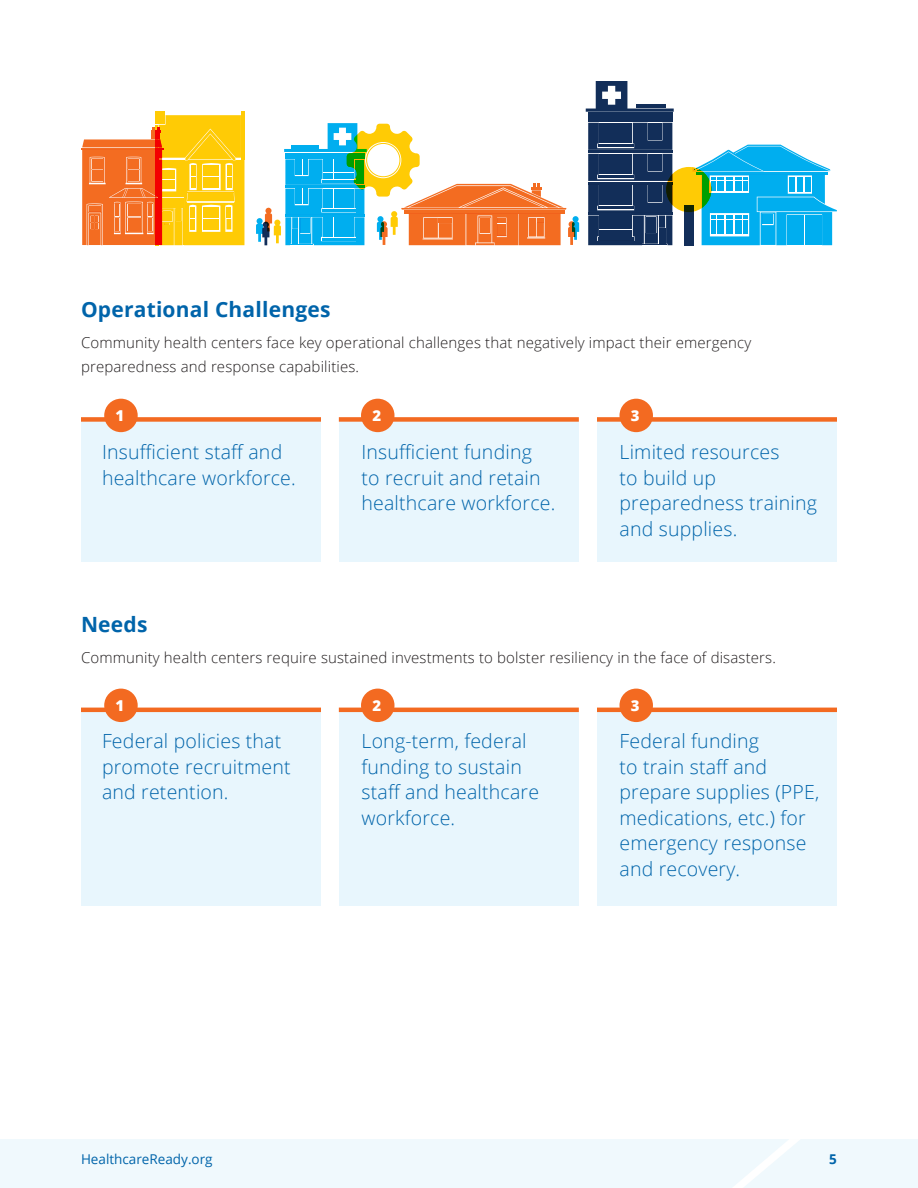
<style>
.page{position:relative;width:918px;height:1188px;background:#fff}
.page>*{position:absolute;margin:0;border:0;box-sizing:border-box;transform-origin:0 0}
.H22{font:700 21px "Open Sans";letter-spacing:.01em;color:#0064aa}
.H22-2{font:300 19.5px/25.5px "Open Sans";letter-spacing:.01em;color:#0064aa}
.Body{font:300 15px/24px "Open Sans";letter-spacing:.01em;color:#231f20}
.Body-2{font:800 15px "Open Sans";color:#fff}
.t1{font:13.5px "Open Sans";color:#0064aa}
.t2{font:700 13.5px "Open Sans";color:#0064aa}
</style>
<div class="page">
<div style="left:0;top:1139px;width:918px;height:49px;background:#f0f9fd"></div>
<svg style="left:733px;top:1139px;width:67px;height:49px"></svg>
<div style="left:81px;top:422px;width:240px;height:140px;background:#e8f6fd"></div>
<hr style="left:81px;top:148px;width:83px;height:1px;background:#f36c21">
<hr style="left:241px;top:112px;width:3px;height:48px;background:#ffcb05">
<div style="left:156px;top:111px;width:9px;height:13px;background:#ffcb05"></div>
<svg style="left:82px;top:115px;width:163px;height:130px"></svg>
<div style="left:684px;top:205px;width:9px;height:40px;background:#122e59"></div>
<div style="left:666px;top:167px;width:45px;height:45px;background:#ffcb05;border-radius:50%"></div>
<hr style="left:588px;top:120px;width:84px;height:2px;background:#122e59">
<svg style="left:588px;top:123px;width:84px;height:122px"></svg>
<div style="left:600px;top:185px;width:21px;height:14px;background:#122e59"></div>
<div style="left:622px;top:185px;width:10px;height:14px;background:#122e59"></div>
<div style="left:622px;top:200px;width:10px;height:5px;background:#122e59"></div>
<hr style="left:588px;top:182px;width:84px;height:2px;background:#122e59">
<hr style="left:588px;top:213px;width:84px;height:2px;background:#122e59">
<div style="left:588px;top:112px;width:84px;height:7px;background:#122e59"></div>
<svg style="left:586px;top:81px;width:88px;height:31px"></svg>
<svg style="left:693px;top:145px;width:144px;height:100px"></svg>
<div style="left:805px;top:215px;width:16px;height:30px;background:#00aeef"></div>
<svg style="left:256px;top:123px;width:323px;height:122px"></svg>
<div style="left:81px;top:712px;width:240px;height:194px;background:#e8f6fd"></div>
<div style="left:339px;top:422px;width:240px;height:140px;background:#e8f6fd"></div>
<div style="left:339px;top:712px;width:240px;height:194px;background:#e8f6fd"></div>
<div style="left:597px;top:422px;width:240px;height:140px;background:#e8f6fd"></div>
<div style="left:597px;top:712px;width:240px;height:194px;background:#e8f6fd"></div>
<div style="left:81px;top:417px;width:240px;height:5px;background:#f36a21"></div>
<hr style="left:81px;top:708px;width:240px;height:4px;background:#f36a21">
<div style="left:339px;top:417px;width:240px;height:5px;background:#f36a21"></div>
<hr style="left:339px;top:708px;width:240px;height:4px;background:#f36a21">
<div style="left:597px;top:417px;width:240px;height:5px;background:#f36a21"></div>
<hr style="left:597px;top:708px;width:240px;height:4px;background:#f36a21">
<div style="left:104px;top:399px;width:34px;height:33px;background:#f36a21;border-radius:50%"></div>
<div style="left:104px;top:689px;width:34px;height:33px;background:#f36a21;border-radius:50%"></div>
<div style="left:361px;top:399px;width:33px;height:33px;background:#f36a21;border-radius:50%"></div>
<div style="left:361px;top:689px;width:33px;height:33px;background:#f36a21;border-radius:50%"></div>
<div style="left:620px;top:399px;width:33px;height:33px;background:#f36a21;border-radius:50%"></div>
<div style="left:620px;top:689px;width:33px;height:33px;background:#f36a21;border-radius:50%"></div>
<p class="H22" style="left:81px;top:295px;width:251px">Operational Challenges</p>
<p class="Body" style="left:81px;top:330px;width:672px">Community health centers face key operational challenges that negatively impact their emergency preparedness and response capabilities.</p>
<p class="Body-2" style="left:116px;top:404px;width:10px">1</p>
<p class="H22-2" style="left:102px;top:439px;width:195px">Insufficient staff and healthcare workforce.</p>
<p class="Body-2" style="left:372px;top:404px;width:10px">2</p>
<p class="H22-2" style="left:362px;top:439px;width:195px">Insufficient funding<br>to recruit and retain healthcare workforce.</p>
<p class="Body-2" style="left:631px;top:404px;width:10px">3</p>
<p class="H22-2" style="left:620px;top:439px;width:199px">Limited resources<br>to build up preparedness training and supplies.</p>
<p class="H22" style="left:81px;top:609px;width:68px">Needs</p>
<p class="Body" style="left:81px;top:645px;width:696px">Community health centers require sustained investments to bolster resiliency in the face of disasters.</p>
<p class="Body-2" style="left:116px;top:694px;width:10px">1</p>
<p class="H22-2" style="left:102px;top:728px;width:190px">Federal policies that promote recruitment and retention.</p>
<p class="Body-2" style="left:372px;top:694px;width:10px">2</p>
<p class="H22-2" style="left:362px;top:728px;width:179px">Long-term, federal funding to sustain staff and healthcare workforce.</p>
<p class="Body-2" style="left:631px;top:694px;width:10px">3</p>
<p class="H22-2" style="left:620px;top:728px;width:201px">Federal funding<br>to train staff and prepare supplies (PPE, medications, etc.) for emergency response and recovery.</p>
<p class="t1" style="left:81px;top:1150px;width:133px">HealthcareReady.org</p>
<p class="t2" style="left:829px;top:1150px;width:9px">5</p>
</div>
